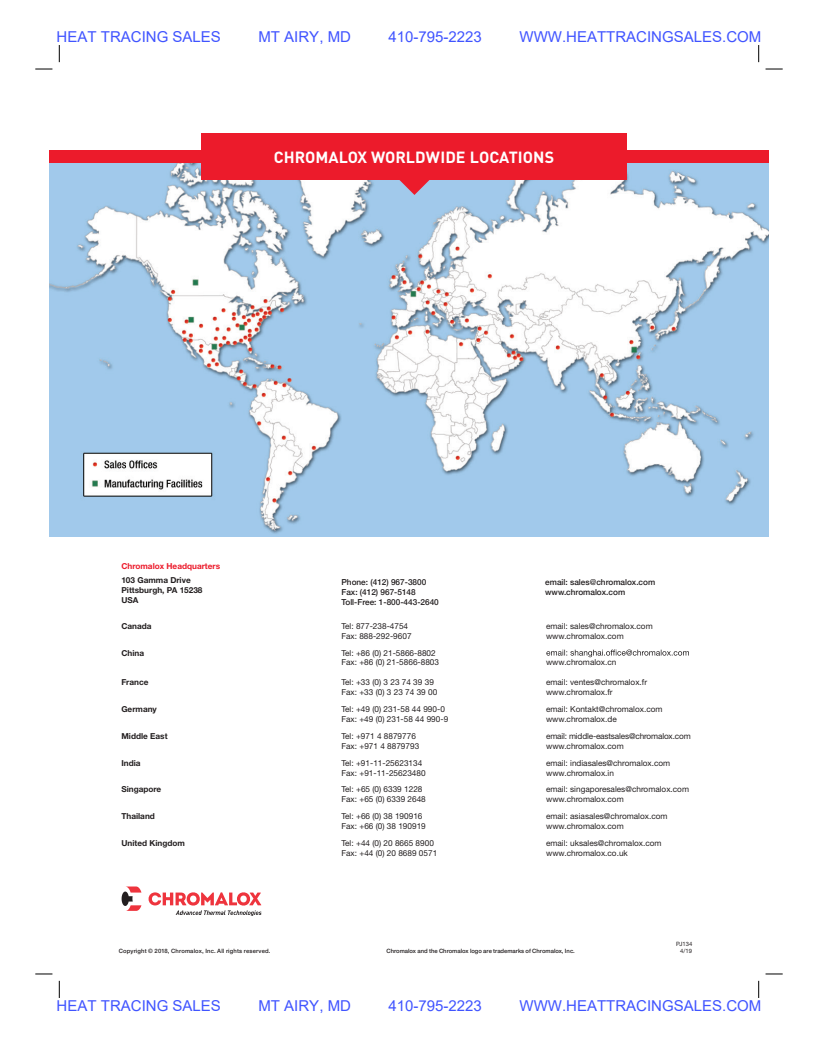
<style>
.page{position:relative;width:818px;height:1043px;background:#fff}
.page>*{position:absolute;margin:0;border:0;box-sizing:border-box;transform-origin:0 0}
.t1{font:700 16px "DIN";color:#fff}
.t2{font:15px "Arial";color:#4054ff}
.t3{font:8.25px/9.9px "Helvetica Neue LT Std";color:#231f20}
.t4{font:700 8.25px/9.9px "Helvetica Neue LT Std";color:#231f20}
.t5{font:500 8.25px/9.9px "Helvetica Neue";color:#231f20}
.t6{font:8.25px "Helvetica Neue LT Std";letter-spacing:-.02em;color:#231f20}
.t7{font:700 8.25px "Helvetica Neue LT Std";color:#ec1b2b}
.t8{font:500 5.88px "Helvetica Neue";letter-spacing:.005em;color:#231f20}
.t9{font:500 5.88px "Helvetica Neue";letter-spacing:.025em;color:#231f20}
.t10{font:5.88px/7px "Helvetica Neue LT Std";color:#231f20;text-align:right}
</style>
<div class="page">
<svg style="left:148px;top:892px;width:113px;height:23px"></svg>
<svg style="left:122px;top:886px;width:19px;height:24px"></svg>
<svg style="left:546px;top:649px;width:143px;height:8px"></svg>
<img style="left:50px;top:163px;width:719px;height:373px">
<div style="left:49px;top:150px;width:720px;height:13px;background:#ec1b2b"></div>
<svg style="left:396px;top:180px;width:36px;height:15px"></svg>
<div style="left:201px;top:133px;width:426px;height:47px;background:#ec1b2b"></div>
<svg style="left:35px;top:68px;width:17px;height:2px"></svg>
<svg style="left:765px;top:68px;width:17px;height:2px"></svg>
<svg style="left:35px;top:973px;width:17px;height:1px"></svg>
<svg style="left:765px;top:973px;width:17px;height:1px"></svg>
<svg style="left:59px;top:45px;width:1px;height:17px"></svg>
<svg style="left:59px;top:980px;width:1px;height:18px"></svg>
<svg style="left:758px;top:45px;width:1px;height:17px"></svg>
<svg style="left:758px;top:980px;width:1px;height:18px"></svg>
<h2 class="t2" style="left:57px;top:26px;width:166px">HEAT TRACING SALES</h2>
<h2 class="t2" style="left:258px;top:26px;width:94px">MT AIRY, MD</h2>
<h2 class="t2" style="left:388px;top:26px;width:95px">410-795-2223</h2>
<h2 class="t2" style="left:519px;top:26px;width:243px">WWW.HEATTRACINGSALES.COM</h2>
<h1 class="t1" style="left:274px;top:147px;width:282px">CHROMALOX WORLDWIDE LOCATIONS</h1>
<p class="t7" style="left:121px;top:560px;width:100px">Chromalox Headquarters</p>
<p class="t4" style="left:121px;top:575px;width:83px">G301 ma m Da ev i r<br>Pittsburgh, PA 15238<br>USA</p>
<p class="t5" style="left:341px;top:576px;width:99px">P 0083 - 769) 214 ( : enoh<br>Fax: (412) 967-5148<br>Toll-Free: 1-800-443-2640</p>
<p class="t5" style="left:545px;top:576px;width:111px">me @se l as: l i a morhc moc . xo l a www.chromalox.com</p>
<p class="t4" style="left:121px;top:620px;width:32px">C dana a</p>
<p class="t3" style="left:341px;top:620px;width:68px">Tel: 877-238-4754</p>
<p class="t3" style="left:546px;top:620px;width:108px">email: sales@chromalox.com</p>
<p class="t3" style="left:341px;top:630px;width:72px">Fax: 888-292-9607</p>
<p class="t3" style="left:546px;top:630px;width:79px">www.chromalox.com</p>
<p class="t4" style="left:121px;top:647px;width:24px">China</p>
<p class="t3" style="left:341px;top:647px;width:99px">Tel: +86 (0) 21-5866-8802<br>Fax: +86 (0) 21-5866-8803</p>
<p class="t3" style="left:546px;top:657px;width:72px">www.chromalox.cn</p>
<p class="t4" style="left:121px;top:677px;width:29px">France</p>
<p class="t3" style="left:341px;top:677px;width:94px">Tel: +33 (0) 3 23 74 39 39</p>
<p class="t3" style="left:546px;top:677px;width:102px">email: ventes@chromalox.fr</p>
<p class="t3" style="left:341px;top:687px;width:97px">Fax: +33 (0) 3 23 74 39 00</p>
<p class="t3" style="left:546px;top:687px;width:68px">www.chromalox.fr</p>
<p class="t4" style="left:121px;top:704px;width:37px">Germany</p>
<p class="t3" style="left:341px;top:704px;width:105px">Tel: +49 (0) 231-58 44 990-0</p>
<p class="t3" style="left:546px;top:704px;width:118px">email: Kontakt@chromalox.com</p>
<p class="t3" style="left:341px;top:714px;width:108px">Fax: +49 (0) 231-58 44 990-9</p>
<p class="t3" style="left:546px;top:714px;width:72px">www.chromalox.de</p>
<p class="t4" style="left:121px;top:730px;width:48px">Middle East</p>
<p class="t3" style="left:341px;top:730px;width:76px">Tel: +971 4 8879776</p>
<p class="t6" style="left:546px;top:731px;width:146px">email: middle-eastsales@chromalox.com</p>
<p class="t3" style="left:341px;top:740px;width:79px">Fax: +971 4 8879793</p>
<p class="t3" style="left:546px;top:740px;width:79px">www.chromalox.com</p>
<p class="t4" style="left:121px;top:757px;width:21px">India</p>
<p class="t3" style="left:341px;top:757px;width:82px">Tel: +91-11-25623134</p>
<p class="t3" style="left:546px;top:757px;width:126px">email: indiasales@chromalox.com</p>
<p class="t3" style="left:341px;top:767px;width:86px">Fax: +91-11-25623480</p>
<p class="t3" style="left:546px;top:767px;width:69px">www.chromalox.in</p>
<p class="t4" style="left:121px;top:784px;width:41px">Singapore</p>
<p class="t3" style="left:341px;top:784px;width:83px">Tel: +65 (0) 6339 1228</p>
<p class="t3" style="left:546px;top:784px;width:144px">email: singaporesales@chromalox.com</p>
<p class="t3" style="left:341px;top:794px;width:86px">Fax: +65 (0) 6339 2648</p>
<p class="t3" style="left:546px;top:794px;width:79px">www.chromalox.com</p>
<p class="t4" style="left:121px;top:811px;width:35px">Thailand</p>
<p class="t3" style="left:341px;top:811px;width:83px">Tel: +66 (0) 38 190916</p>
<p class="t3" style="left:546px;top:811px;width:123px">email: asiasales@chromalox.com</p>
<p class="t3" style="left:341px;top:821px;width:86px">Fax: +66 (0) 38 190919</p>
<p class="t3" style="left:546px;top:821px;width:79px">www.chromalox.com</p>
<p class="t4" style="left:121px;top:838px;width:65px">United Kingdom</p>
<p class="t3" style="left:341px;top:838px;width:94px">Tel: +44 (0) 20 8665 8900</p>
<p class="t3" style="left:546px;top:838px;width:117px">email: uksales@chromalox.com</p>
<p class="t3" style="left:341px;top:848px;width:97px">Fax: +44 (0) 20 8689 0571</p>
<p class="t3" style="left:546px;top:848px;width:83px">www.chromalox.co.uk</p>
<p class="t9" style="left:119px;top:946px;width:153px">Copyright © 2018, Chromalox, Inc. All rights reserved.</p>
<p class="t8" style="left:386px;top:946px;width:190px">Chromalox and the Chromalox logo are trademarks of Chromalox, Inc.</p>
<p class="t10" style="left:676px;top:939px;width:18px">PJ134<br>4/19</p>
<h2 class="t2" style="left:57px;top:995px;width:166px">HEAT TRACING SALES</h2>
<h2 class="t2" style="left:258px;top:995px;width:94px">MT AIRY, MD</h2>
<h2 class="t2" style="left:388px;top:995px;width:95px">410-795-2223</h2>
<h2 class="t2" style="left:519px;top:995px;width:243px">WWW.HEATTRACINGSALES.COM</h2>
</div>
